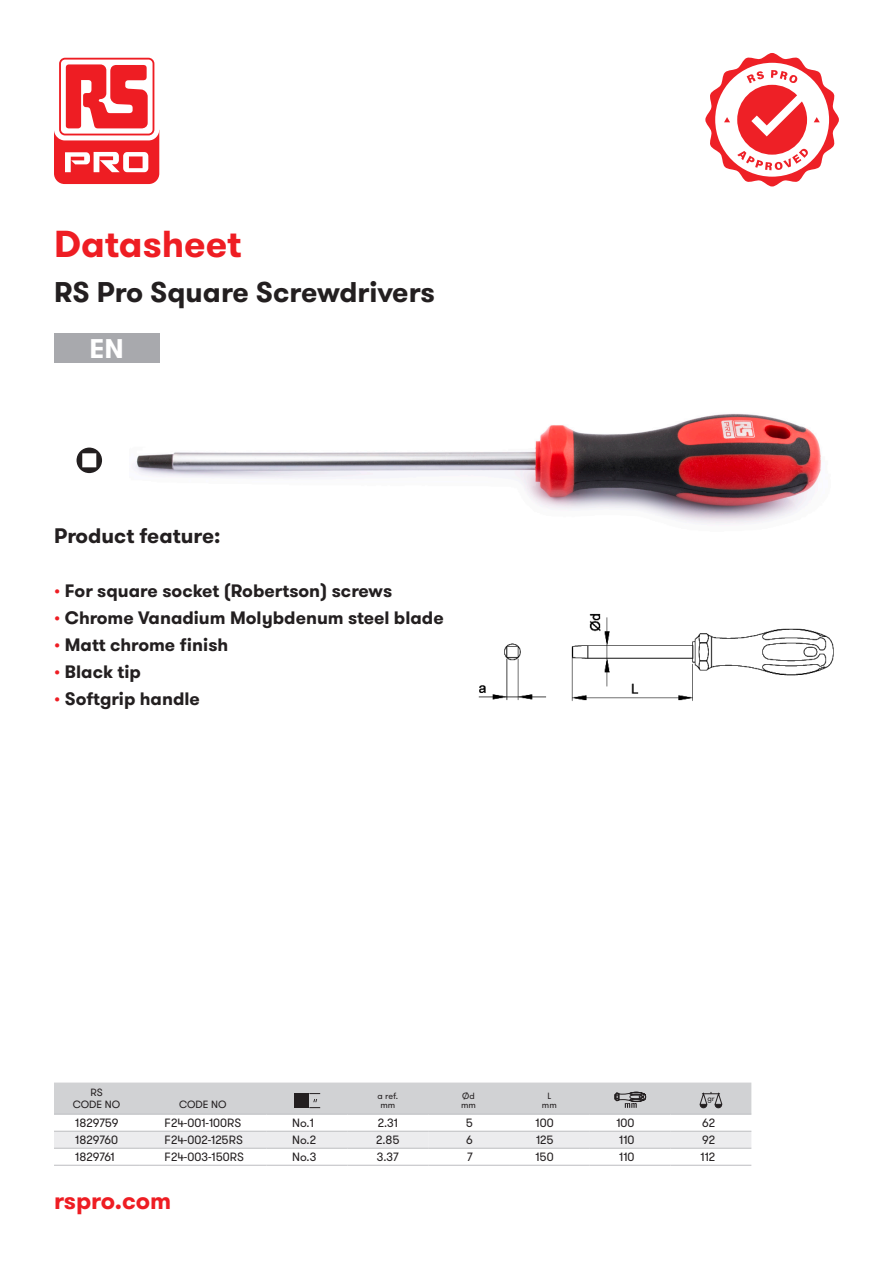
<style>
.page{position:relative;width:893px;height:1263px;background:#fff}
.page>*{position:absolute;margin:0;border:0;box-sizing:border-box;transform-origin:0 0}
.t1{font:700 37.5px "GT Walsheim Pro";color:#ee1d23}
.t2{font:700 28.5px "GT Walsheim Pro";color:#231f20}
.t3{font:700 27px "GT Walsheim Pro";color:#fff}
.t4{font:700 24px "GT Walsheim Pro";color:#ee1d23}
.t5{font:700 21px "GT Walsheim Pro";color:#231f20}
.t6{font:700 18px "GT Walsheim Pro";color:#231f20}
.SÜTUN_İÇİ_ORTA{font:12px "GT Walsheim Pro";color:#231f20}
.A2{font:12px "GT Walsheim Pro";color:#231f20}
.SÜTUN_İÇİ_SOL{font:12px "GT Walsheim Pro";color:#231f20}
.SÜTUN_BAŞLIK_SOL{font:10.5px/12px "GT Walsheim Pro";color:#231f20;text-align:center}
.SÜTUN_BAŞLIK_ORTA{font:9px "GT Walsheim Pro";color:#231f20}
.t7{font:7.5px "GT Walsheim Pro";color:#231f20}
.s1{font-weight:400;color:#ee1d23}
</style>
<div class="page">
<div style="left:54px;top:333px;width:105px;height:29px;background:#a8a9ad"></div>
<img style="left:135px;top:413px;width:686px;height:111px">
<svg style="left:54px;top:53px;width:105px;height:87px"></svg>
<svg style="left:54px;top:58px;width:105px;height:126px"></svg>
<svg style="left:705px;top:53px;width:134px;height:133px"></svg>
<img style="left:478px;top:613px;width:356px;height:88px">
<hr style="left:54px;top:1165px;width:85px;height:1px;background:#bcbdc0">
<hr style="left:139px;top:1165px;width:128px;height:1px;background:#bcbdc0">
<hr style="left:267px;top:1165px;width:80px;height:1px;background:#bcbdc0">
<hr style="left:347px;top:1165px;width:81px;height:1px;background:#bcbdc0">
<hr style="left:428px;top:1165px;width:81px;height:1px;background:#bcbdc0">
<hr style="left:509px;top:1165px;width:81px;height:1px;background:#bcbdc0">
<hr style="left:590px;top:1165px;width:81px;height:1px;background:#bcbdc0">
<hr style="left:671px;top:1165px;width:80px;height:1px;background:#bcbdc0">
<svg style="left:54px;top:1082px;width:697px;height:83px"></svg>
<svg style="left:77px;top:448px;width:25px;height:25px"></svg>
<p class="t1" style="left:54px;top:219px;width:189px">Datasheet</p>
<p class="t2" style="left:54px;top:273px;width:382px">RS Pro Square Screwdrivers</p>
<p class="t3" style="left:90px;top:331px;width:36px">EN</p>
<p class="t5" style="left:54px;top:522px;width:168px">Product feature:</p>
<p class="t6" style="left:54px;top:579px;width:340px"><span class="s1">•</span> For square socket (Robertson) screws</p>
<p class="t6" style="left:54px;top:606px;width:391px"><span class="s1">•</span> Chrome Vanadium Molybdenum steel blade</p>
<p class="t6" style="left:54px;top:633px;width:176px"><span class="s1">•</span> Matt chrome finish</p>
<p class="t6" style="left:54px;top:660px;width:88px"><span class="s1">•</span> Black tip</p>
<p class="t6" style="left:54px;top:687px;width:147px"><span class="s1">•</span> Softgrip handle</p>
<p class="SÜTUN_BAŞLIK_SOL" style="left:73px;top:1086px;width:49px">RS<br>CODE NO</p>
<p class="SÜTUN_BAŞLIK_SOL" style="left:179px;top:1098px;width:49px">CODE NO</p>
<p class="SÜTUN_BAŞLIK_ORTA" style="left:378px;top:1090px;width:22px">a ref.</p>
<p class="SÜTUN_BAŞLIK_ORTA" style="left:380px;top:1099px;width:16px">mm</p>
<p class="SÜTUN_BAŞLIK_ORTA" style="left:462px;top:1090px;width:14px">Ød</p>
<p class="SÜTUN_BAŞLIK_ORTA" style="left:461px;top:1099px;width:16px">mm</p>
<p class="SÜTUN_BAŞLIK_ORTA" style="left:547px;top:1090px;width:5px">L</p>
<p class="SÜTUN_BAŞLIK_ORTA" style="left:542px;top:1099px;width:16px">mm</p>
<p class="t7" style="left:707px;top:1093px;width:9px">gr</p>
<p class="SÜTUN_İÇİ_SOL" style="left:75px;top:1115px;width:45px">1829759</p>
<p class="SÜTUN_İÇİ_ORTA" style="left:165px;top:1115px;width:78px">F24-001-100RS</p>
<p class="SÜTUN_İÇİ_ORTA" style="left:292px;top:1115px;width:23px">No.1</p>
<p class="A2" style="left:378px;top:1115px;width:22px">2.31</p>
<p class="A2" style="left:466px;top:1115px;width:9px">5</p>
<p class="A2" style="left:536px;top:1115px;width:20px">100</p>
<p class="A2" style="left:616px;top:1115px;width:20px">100</p>
<p class="A2" style="left:702px;top:1115px;width:14px">62</p>
<p class="SÜTUN_İÇİ_SOL" style="left:75px;top:1132px;width:44px">1829760</p>
<p class="SÜTUN_İÇİ_ORTA" style="left:165px;top:1132px;width:80px">F24-002-125RS</p>
<p class="SÜTUN_İÇİ_ORTA" style="left:292px;top:1132px;width:25px">No.2</p>
<p class="A2" style="left:376px;top:1132px;width:25px">2.85</p>
<p class="A2" style="left:466px;top:1132px;width:8px">6</p>
<p class="A2" style="left:536px;top:1132px;width:19px">125</p>
<p class="A2" style="left:619px;top:1132px;width:17px">110</p>
<p class="A2" style="left:702px;top:1132px;width:14px">92</p>
<p class="SÜTUN_İÇİ_SOL" style="left:75px;top:1149px;width:41px">1829761</p>
<p class="SÜTUN_İÇİ_ORTA" style="left:165px;top:1149px;width:81px">F24-003-150RS</p>
<p class="SÜTUN_İÇİ_ORTA" style="left:292px;top:1149px;width:26px">No.3</p>
<p class="A2" style="left:377px;top:1149px;width:23px">3.37</p>
<p class="A2" style="left:467px;top:1149px;width:7px">7</p>
<p class="A2" style="left:535px;top:1149px;width:20px">150</p>
<p class="A2" style="left:619px;top:1149px;width:17px">110</p>
<p class="A2" style="left:701px;top:1149px;width:16px">112</p>
<p class="t4" style="left:54px;top:1185px;width:119px">rspro.com</p>
</div>
